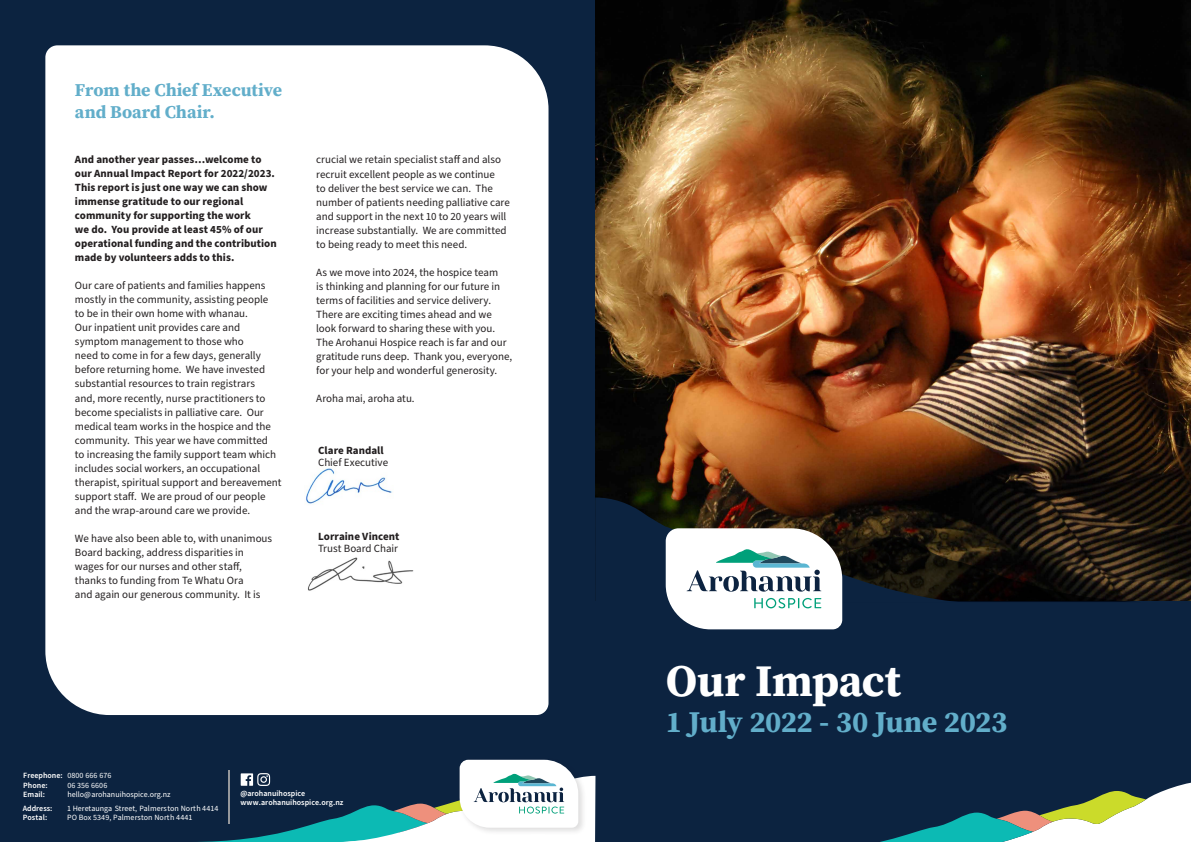
<style>
.page{position:relative;width:1191px;height:842px;background:#fff}
.page>*{position:absolute;margin:0;border:0;box-sizing:border-box;transform-origin:0 0}
.t1{font:700 45px "Source Serif Pro";letter-spacing:-.01em;color:#fff}
.t2{font:700 30px "Source Serif Pro";letter-spacing:-.015em;color:#62aeca}
.t3{font:700 18px/22px "Source Serif Pro";letter-spacing:-.005em;color:#62aeca}
.t4{font:11px/14px "Source Sans Pro";letter-spacing:-.005em;color:#231f20}
.t5{font:700 11px/14px "Source Sans Pro";letter-spacing:.005em;color:#231f20}
.t6{font:8px/9.6px "Source Sans Pro";color:#fff}
.t7{font:600 8px/9.6px "Source Sans Pro";color:#fff}
</style>
<div class="page">
<div style="left:0;top:0;width:595px;height:842px;background:#0c2340"></div>
<div style="left:45px;top:45px;width:503px;height:670px;background:#fff"></div>
<img style="left:595px;top:0;width:596px;height:601px">
<div style="left:595px;top:601px;width:596px;height:241px;background:#0c2340"></div>
<svg style="left:880px;top:782px;width:311px;height:60px"></svg>
<svg style="left:595px;top:497px;width:381px;height:104px;background:#1b1b1e"></svg>
<div style="left:457px;top:757px;width:129px;height:79px;background:#231f20;opacity:.15"></div>
<svg style="left:198px;top:760px;width:397px;height:82px"></svg>
<svg style="left:665px;top:528px;width:476px;height:101px"></svg>
<img style="left:304px;top:466px;width:90px;height:40px">
<img style="left:305px;top:554px;width:110px;height:39px">
<h3 class="t3" style="left:75px;top:78px;width:209px">From the Chief Executive and Board Chair.</h3>
<p class="t5" style="left:75px;top:153px;width:203px">And another year passes…welcome to our Annual Impact Report for 2022/2023.<br>This report is just one way we can show immense gratitude to our regional community for supporting the work<br>we do. You provide at least 45% of our operational funding and the contribution made by volunteers adds to this.</p>
<p class="t4" style="left:75px;top:279px;width:208px">Our care of patients and families happens mostly in the community, assisting people<br>to be in their own home with whanau.<br>Our inpatient unit provides care and symptom management to those who<br>need to come in for a few days, generally before returning home. We have invested substantial resources to train registrars<br>and, more recently, nurse practitioners to become specialists in palliative care. Our medical team works in the hospice and the community. This year we have committed<br>to increasing the family support team which includes social workers, an occupational therapist, spiritual support and bereavement support staff. We are proud of our people and the wrap-around care we provide.</p>
<p class="t4" style="left:75px;top:531px;width:199px">We have also been able to, with unanimous Board backing, address disparities in wages for our nurses and other staff, thanks to funding from Te Whatu Ora<br>and again our generous community. It is</p>
<p class="t4" style="left:316px;top:153px;width:195px">crucial we retain specialist staff and also recruit excellent people as we continue<br>to deliver the best service we can. The number of patients needing palliative care and support in the next 10 to 20 years will increase substantially. We are committed to being ready to meet this need.</p>
<p class="t4" style="left:316px;top:265px;width:197px">As we move into 2024, the hospice team<br>is thinking and planning for our future in terms of facilities and service delivery.<br>There are exciting times ahead and we look forward to sharing these with you.<br>The Arohanui Hospice reach is far and our gratitude runs deep. Thank you, everyone, for your help and wonderful generosity.</p>
<p class="t4" style="left:316px;top:391px;width:100px">Aroha mai, aroha atu.</p>
<p class="t5" style="left:318px;top:443px;width:67px">Clare Randall</p>
<p class="t4" style="left:318px;top:456px;width:71px">Chief Executive</p>
<p class="t5" style="left:318px;top:529px;width:83px">Lorraine Vincent</p>
<p class="t4" style="left:318px;top:541px;width:81px">Trust Board Chair</p>
<p class="t7" style="left:23px;top:771px;width:41px">Freephone:<br>Phone:<br>Email:</p>
<p class="t6" style="left:67px;top:771px;width:105px">0800 666 676<br>06 356 6606 hello@arohanuihospice.org.nz</p>
<p class="t7" style="left:23px;top:803px;width:31px">Address:<br>Postal:</p>
<p class="t6" style="left:67px;top:803px;width:153px">1 Heretaunga Street, Palmerston North 4414<br>PO Box 5349, Palmerston North 4441</p>
<p class="t7" style="left:240px;top:789px;width:104px;line-height:8.9px">@arohanuihospice www.arohanuihospice.org.nz</p>
<h1 class="t1" style="left:666px;top:650px;width:236px">Our Impact</h1>
<h2 class="t2" style="left:666px;top:701px;width:343px">1 July 2022 - 30 June 2023</h2>
</div>
